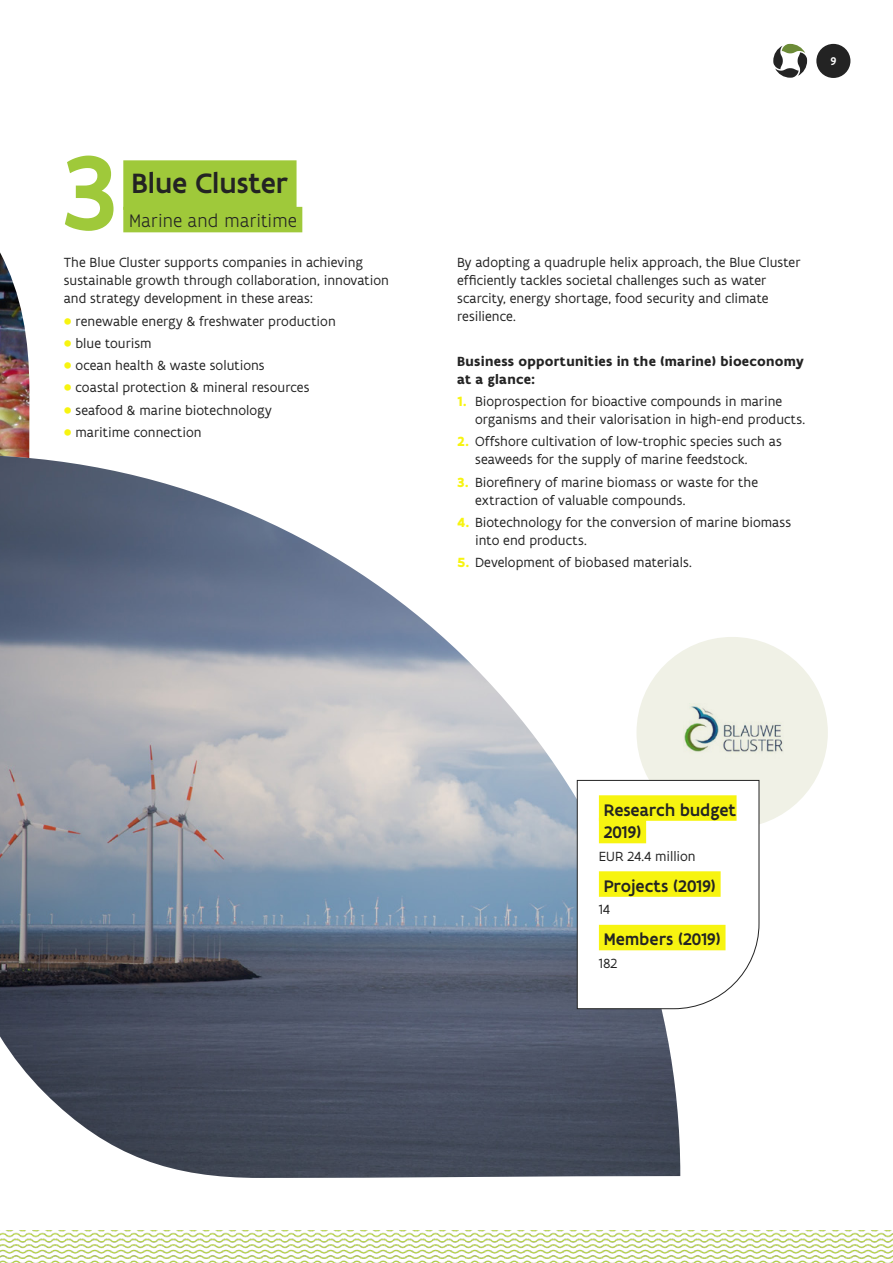
<style>
.page{position:relative;width:893px;height:1263px;background:#fff}
.page>*{position:absolute;margin:0;border:0;box-sizing:border-box;transform-origin:0 0}
.titel{font:500 113.55px "Flanders Art Sans";color:#9fc93a}
.titel-2{font:500 30px "Flanders Art Sans";letter-spacing:.005em;color:#232323}
.titel-3{font:300 19.5px "Flanders Art Sans";letter-spacing:-.01em;color:#232323}
.titel-4{font:500 18px "Flanders Art Sans";letter-spacing:.005em;color:#232323}
._04_body_tekst{font:14.25px/18px "Flanders Art Sans";color:#232323}
._04_body_tekst-2{font:700 14.25px/18px "Flanders Art Sans";letter-spacing:.015em;color:#232323}
.titel-5{font:14.25px "Flanders Art Sans";color:#232323}
.titel-6{font:500 12px "Flanders Art Sans";color:#fff}
.s1{font-weight:900;font-size:18px;color:#f7f410}
.s2{font-weight:700;color:#f7f410}
</style>
<div class="page">
<img style="left:0;top:252px;width:29px;height:203px">
<div style="left:123px;top:160px;width:174px;height:50px;background:#9fc93a"></div>
<div style="left:123px;top:207px;width:179px;height:25px;background:#9fc93a"></div>
<div style="left:817px;top:45px;width:32px;height:32px;background:#232323;border-radius:50%"></div>
<div style="left:816px;top:44px;width:34px;height:34px;border:2px solid #232323;border-radius:50%"></div>
<img style="left:0;top:456px;width:680px;height:722px">
<div style="left:636px;top:637px;width:192px;height:191px;background:#f0f1e6;border-radius:50%"></div>
<svg style="left:576px;top:780px;width:184px;height:229px"></svg>
<img style="left:684px;top:705px;width:99px;height:47px">
<svg style="left:773px;top:44px;width:34px;height:34px"></svg>
<img style="left:0;top:1231px;width:893px;height:32px">
<p class="titel" style="left:63px;top:122px;width:55px">3</p>
<p class="titel-2" style="left:131px;top:164px;width:159px">Blue Cluster</p>
<p class="titel-3" style="left:129px;top:209px;width:170px">Marine and maritime</p>
<p class="_04_body_tekst" style="left:64px;top:253px;width:327px">The Blue Cluster supports companies in achieving sustainable growth through collaboration, innovation and strategy development in these areas:</p>
<p class="_04_body_tekst" style="left:64px;top:312px;width:273px"><span class="s1">•</span> renewable energy &amp; freshwater production</p>
<p class="_04_body_tekst" style="left:64px;top:334px;width:89px"><span class="s1">•</span> blue tourism</p>
<p class="_04_body_tekst" style="left:64px;top:356px;width:203px"><span class="s1">•</span> ocean health &amp; waste solutions</p>
<p class="_04_body_tekst" style="left:64px;top:378px;width:247px"><span class="s1">•</span> coastal protection &amp; mineral resources</p>
<p class="_04_body_tekst" style="left:64px;top:401px;width:210px"><span class="s1">•</span> seafood &amp; marine biotechnology</p>
<p class="_04_body_tekst" style="left:64px;top:423px;width:139px"><span class="s1">•</span> maritime connection</p>
<p class="titel-6" style="left:830px;top:53px;width:8px">9</p>
<p class="_04_body_tekst" style="left:457px;top:253px;width:345px">By adopting a quadruple helix approach, the Blue Cluster efficiently tackles societal challenges such as water scarcity, energy shortage, food security and climate resilience.</p>
<p class="_04_body_tekst-2" style="left:457px;top:352px;width:348px">Business opportunities in the (marine) bioeconomy at a glance:</p>
<p class="_04_body_tekst" style="left:475px;top:392px;width:332px;text-indent:-18px"><span class="s2">1.</span> Bioprospection for bioactive compounds in marine organisms and their valorisation in high-end products.</p>
<p class="_04_body_tekst" style="left:475px;top:432px;width:308px;text-indent:-18px"><span class="s2">2.</span> Offshore cultivation of low-trophic species such as seaweeds for the supply of marine feedstock.</p>
<p class="_04_body_tekst" style="left:475px;top:473px;width:284px;text-indent:-18px"><span class="s2">3.</span> Biorefinery of marine biomass or waste for the extraction of valuable compounds.</p>
<p class="_04_body_tekst" style="left:475px;top:513px;width:318px;text-indent:-18px"><span class="s2">4.</span> Biotechnology for the conversion of marine biomass into end products.</p>
<p class="_04_body_tekst" style="left:457px;top:553px;width:236px"><span class="s2">5.</span> Development of biobased materials.</p>
<p class="titel-4" style="left:604px;top:798px;width:134px">Research budget</p>
<p class="titel-4" style="left:604px;top:821px;width:39px">2019)</p>
<p class="titel-5" style="left:599px;top:847px;width:98px">EUR 24.4 million</p>
<p class="titel-4" style="left:604px;top:874px;width:114px">Projects (2019)</p>
<p class="titel-5" style="left:599px;top:901px;width:13px">14</p>
<p class="titel-4" style="left:604px;top:928px;width:118px">Members (2019)</p>
<p class="titel-5" style="left:599px;top:954px;width:20px">182</p>
</div>
